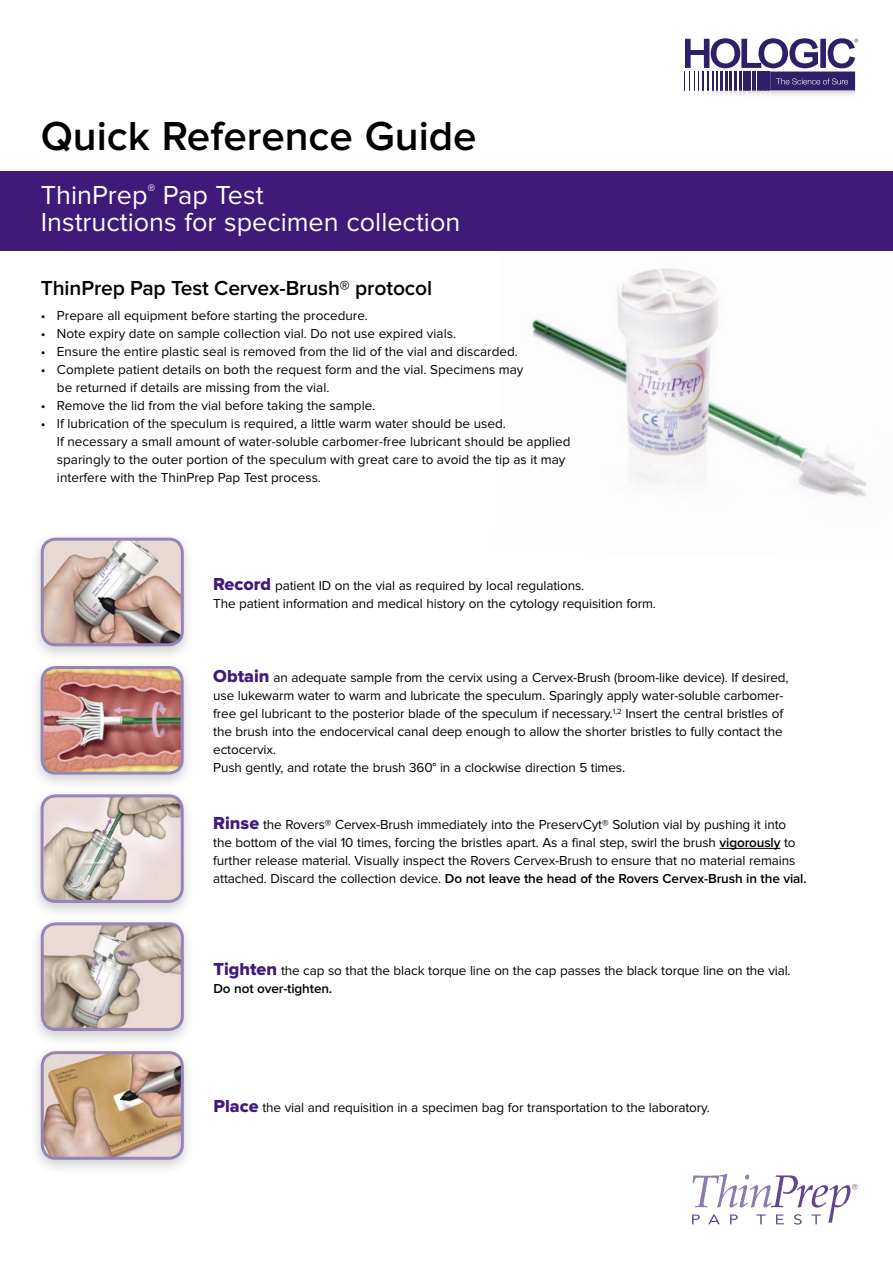
<style>
.page{position:relative;width:893px;height:1263px;background:#fff}
.page>*{position:absolute;margin:0;border:0;box-sizing:border-box;transform-origin:0 0}
.t1{font:600 42px "Proxima Nova";color:#000}
.t2{font:27px/27px "Proxima Nova";color:#fff}
.t3{font:600 21px "Proxima Nova";letter-spacing:-.005em;color:#000}
.t4{font:13.5px/18px "Proxima Nova";letter-spacing:-.01em;color:#000}
.s1{font-family:"Proxima Nova Extrabld";font-size:18px;color:#401a79}
.s2{font-weight:600}
</style>
<div class="page">
<img style="left:494px;top:250px;width:399px;height:247px">
<div style="left:0;top:171px;width:893px;height:79px;background:#401a79"></div>
<hr style="left:720px;top:848px;width:60px;height:1px;background:#000">
<img style="left:689px;top:91px;width:166px;height:4px">
<svg style="left:685px;top:38px;width:173px;height:53px"></svg>
<div style="left:29px;top:658px;width:167px;height:133px;background:#000;opacity:.2"></div>
<img style="left:43px;top:667px;width:138px;height:106px">
<div style="left:41px;top:666px;width:143px;height:109px;border:3px solid #9684b5;border-radius:14px"></div>
<div style="left:29px;top:787px;width:167px;height:133px;background:#000;opacity:.2"></div>
<img style="left:44px;top:796px;width:137px;height:105px">
<div style="left:41px;top:794px;width:143px;height:109px;border:3px solid #9684b5;border-radius:14px"></div>
<div style="left:29px;top:915px;width:167px;height:133px;background:#000;opacity:.2"></div>
<img style="left:43px;top:924px;width:139px;height:105px">
<div style="left:41px;top:922px;width:143px;height:109px;border:3px solid #9684b5;border-radius:14px"></div>
<div style="left:29px;top:530px;width:167px;height:133px;background:#000;opacity:.2"></div>
<img style="left:42px;top:539px;width:140px;height:106px">
<div style="left:41px;top:538px;width:143px;height:108px;border:3px solid #9684b5;border-radius:13px"></div>
<div style="left:29px;top:1044px;width:167px;height:132px;background:#000;opacity:.2"></div>
<img style="left:42px;top:1053px;width:140px;height:105px">
<div style="left:41px;top:1051px;width:143px;height:109px;border:3px solid #9684b5;border-radius:14px"></div>
<svg style="left:692px;top:1173px;width:165px;height:51px"></svg>
<h1 class="t1" style="left:41px;top:117px;width:437px">Quick Reference Guide</h1>
<h2 class="t2" style="left:41px;top:183px;width:421px">ThinPrep<sup>®</sup> Pap Test<br>Instructions for specimen collection</h2>
<h3 class="t3" style="left:41px;top:279px;width:393px">ThinPrep Pap Test Cervex-Brush® protocol</h3>
<p class="t4" style="left:41px;top:307px;width:329px">• Prepare all equipment before starting the procedure.</p>
<p class="t4" style="left:41px;top:325px;width:417px">• Note expiry date on sample collection vial. Do not use expired vials.</p>
<p class="t4" style="left:41px;top:343px;width:479px">• Ensure the entire plastic seal is removed from the lid of the vial and discarded.</p>
<p class="t4" style="left:57px;top:361px;width:468px;text-indent:-16px">• Complete patient details on both the request form and the vial. Specimens may be returned if details are missing from the vial.</p>
<p class="t4" style="left:41px;top:397px;width:336px">• Remove the lid from the vial before taking the sample.</p>
<p class="t4" style="left:57px;top:415px;width:515px;text-indent:-16px">• If lubrication of the speculum is required, a little warm water should be used.<br>If necessary a small amount of water-soluble carbomer-free lubricant should be applied sparingly to the outer portion of the speculum with great care to avoid the tip as it may interfere with the ThinPrep Pap Test process.</p>
<p class="t4" style="left:213px;top:577px;width:444px"><span class="s1">Record</span> patient ID on the vial as required by local regulations.<br>The patient information and medical history on the cytology requisition form.</p>
<p class="t4" style="left:213px;top:669px;width:577px"><span class="s1">Obtain</span> an adequate sample from the cervix using a Cervex-Brush (broom-like device). If desired, use lukewarm water to warm and lubricate the speculum. Sparingly apply water-soluble carbomer&shy;free gel lubricant to the posterior blade of the speculum if necessary.<sup>1,2</sup> Insert the central bristles of the brush into the endocervical canal deep enough to allow the shorter bristles to fully contact the ectocervix.<br>Push gently, and rotate the brush 360° in a clockwise direction 5 times.</p>
<p class="t4" style="left:213px;top:816px;width:595px"><span class="s1">Rinse</span> the Rovers® Cervex-Brush immediately into the PreservCyt® Solution vial by pushing it into the bottom of the vial 10 times, forcing the bristles apart. As a final step, swirl the brush <span class="s2">vigorously</span> to further release material. Visually inspect the Rovers Cervex-Brush to ensure that no material remains attached. Discard the collection device. <span class="s2">Do not leave the head of the Rovers Cervex-Brush in the vial.</span></p>
<p class="t4" style="left:213px;top:962px;width:579px"><span class="s1">Tighten</span> the cap so that the black torque line on the cap passes the black torque line on the vial.<br><span class="s2">Do not over-tighten.</span></p>
<p class="t4" style="left:213px;top:1099px;width:498px"><span class="s1">Place</span> the vial and requisition in a specimen bag for transportation to the laboratory.</p>
</div>
